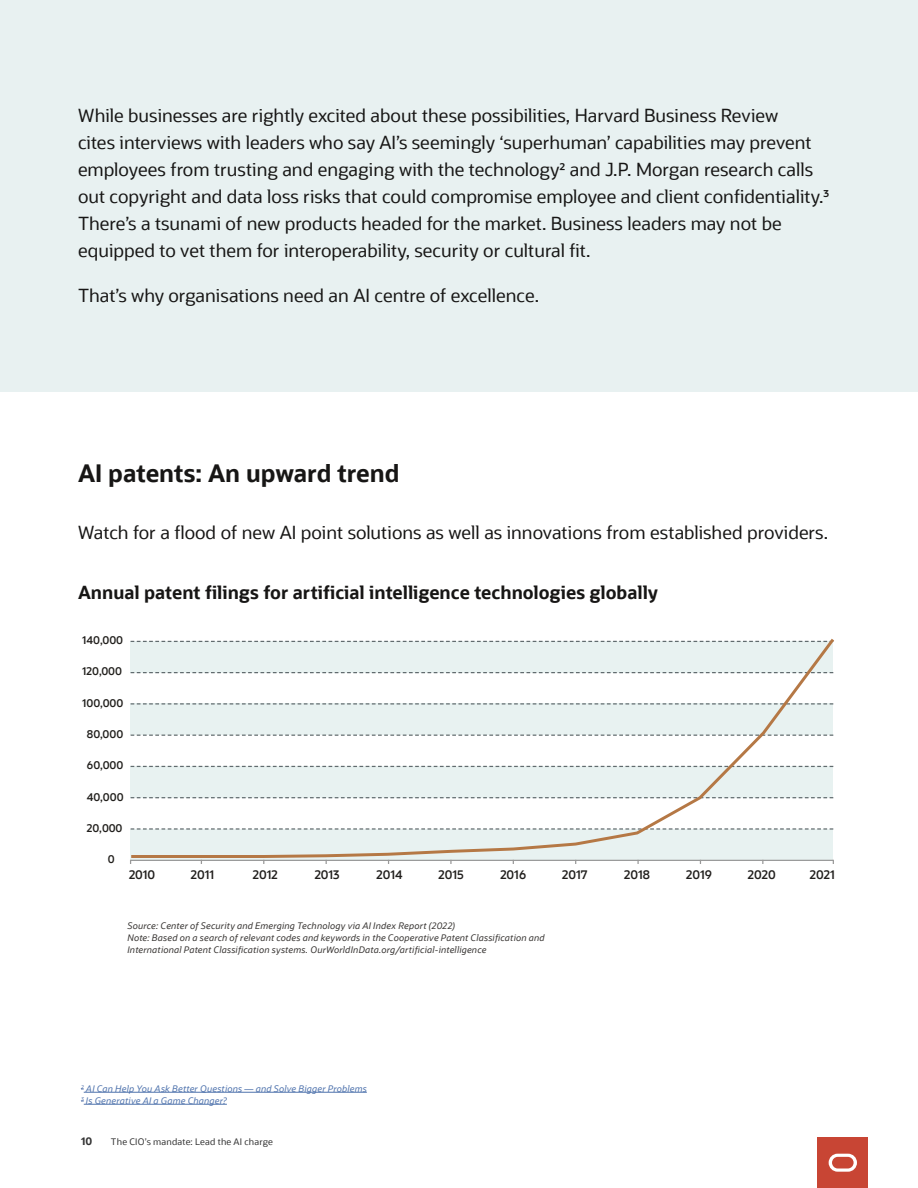
<style>
.page{position:relative;width:918px;height:1188px;background:#fff}
.page>*{position:absolute;margin:0;border:0;box-sizing:border-box;transform-origin:0 0}
.A__Subhead_chapters{font:700 24px "Oracle Sans";color:#171615}
.A__Body_Text{font:18px/27px "Oracle Sans";color:#171615}
.A__Body_Heading{font:700 18px "Oracle Sans";color:#171615}
.A__Body_Heading-2{font:600 12px "Oracle Sans";color:#201e1c}
.t1{font:600 10.8px "Oracle Sans";color:#211f1c}
.t2{font:700 10.5px "Oracle Sans";color:#333}
.A___Footrnotes{font:italic 9px/12px "Oracle Sans";letter-spacing:.025em;color:#3a3735}
.A___Footnotes{font:italic 9px "Oracle Sans";letter-spacing:.025em;color:#4f73ad}
.t3{font:9px "Oracle Sans";letter-spacing:.02em;color:#333}
</style>
<div class="page">
<div style="left:0;top:0;width:918px;height:392px;background:#e8f1f1"></div>
<hr style="left:86px;top:1092px;width:281px;height:1px;background:#4f73ad">
<hr style="left:86px;top:1104px;width:141px;height:1px;background:#4f73ad">
<div style="left:131px;top:829px;width:702px;height:32px;background:#d3dad9"></div>
<hr style="left:131px;top:860px;width:702px;height:1px;background:#999">
<svg style="left:130px;top:638px;width:704px;height:221px"></svg>
<div style="left:818px;top:1137px;width:50px;height:51px;background:#c84534"></div>
<svg style="left:829px;top:1154px;width:28px;height:18px"></svg>
<p class="A__Body_Text" style="left:78px;top:102px;width:752px">While businesses are rightly excited about these possibilities, Harvard Business Review<br>cites interviews with leaders who say AI’s seemingly ‘superhuman’ capabilities may prevent employees from trusting and engaging with the technology2 and J.P. Morgan research calls out copyright and data loss risks that could compromise employee and client confidentiality.3<br>There’s a tsunami of new products headed for the market. Business leaders may not be equipped to vet them for interoperability, security or cultural fit.</p>
<p class="A__Body_Text" style="left:78px;top:282px;width:463px">That’s why organisations need an AI centre of excellence.</p>
<p class="A__Subhead_chapters" style="left:78px;top:458px;width:323px">AI patents: An upward trend</p>
<p class="A__Body_Text" style="left:78px;top:519px;width:752px">Watch for a flood of new AI point solutions as well as innovations from established providers.</p>
<p class="A__Body_Heading" style="left:78px;top:581px;width:582px">Annual patent filings for artificial intelligence technologies globally</p>
<p class="t1" style="left:82px;top:633px;width:42px">140,000</p>
<p class="t1" style="left:82px;top:665px;width:41px">120,000</p>
<p class="t1" style="left:82px;top:696px;width:43px">100,000</p>
<p class="t1" style="left:87px;top:727px;width:38px">80,000</p>
<p class="t1" style="left:87px;top:759px;width:38px">60,000</p>
<p class="t1" style="left:87px;top:790px;width:38px">40,000</p>
<p class="t1" style="left:87px;top:821px;width:37px">20,000</p>
<p class="t1" style="left:108px;top:853px;width:8px">0</p>
<p class="A__Body_Heading-2" style="left:129px;top:867px;width:28px">2010</p>
<p class="A__Body_Heading-2" style="left:191px;top:867px;width:25px">2011</p>
<p class="A__Body_Heading-2" style="left:253px;top:867px;width:26px">2012</p>
<p class="A__Body_Heading-2" style="left:315px;top:867px;width:26px">2013</p>
<p class="A__Body_Heading-2" style="left:377px;top:867px;width:28px">2014</p>
<p class="A__Body_Heading-2" style="left:438px;top:867px;width:27px">2015</p>
<p class="A__Body_Heading-2" style="left:500px;top:867px;width:27px">2016</p>
<p class="A__Body_Heading-2" style="left:562px;top:867px;width:27px">2017</p>
<p class="A__Body_Heading-2" style="left:624px;top:867px;width:27px">2018</p>
<p class="A__Body_Heading-2" style="left:686px;top:867px;width:27px">2019</p>
<p class="A__Body_Heading-2" style="left:748px;top:867px;width:29px">2020</p>
<p class="A__Body_Heading-2" style="left:810px;top:867px;width:27px">2021</p>
<p class="A___Footrnotes" style="left:128px;top:920px;width:329px">Source: Center of Security and Emerging Technology via AI Index Report (2022)</p>
<p class="A___Footrnotes" style="left:128px;top:932px;width:419px">Note: Based on a search of relevant codes and keywords in the Cooperative Patent Classification and<br>International Patent Classification systems. OurWorldInData.org/artificial-intelligence</p>
<p class="A___Footnotes" style="left:81px;top:1083px;width:287px"><sup>2</sup> AI Can Help You Ask Better Questions — and Solve Bigger Problems</p>
<p class="A___Footnotes" style="left:81px;top:1095px;width:147px"><sup>3</sup> Is Generative AI a Game Changer?</p>
<p class="t2" style="left:81px;top:1135px;width:13px">10</p>
<p class="t3" style="left:111px;top:1137px;width:164px">The CIO’s mandate: Lead the AI charge</p>
</div>
